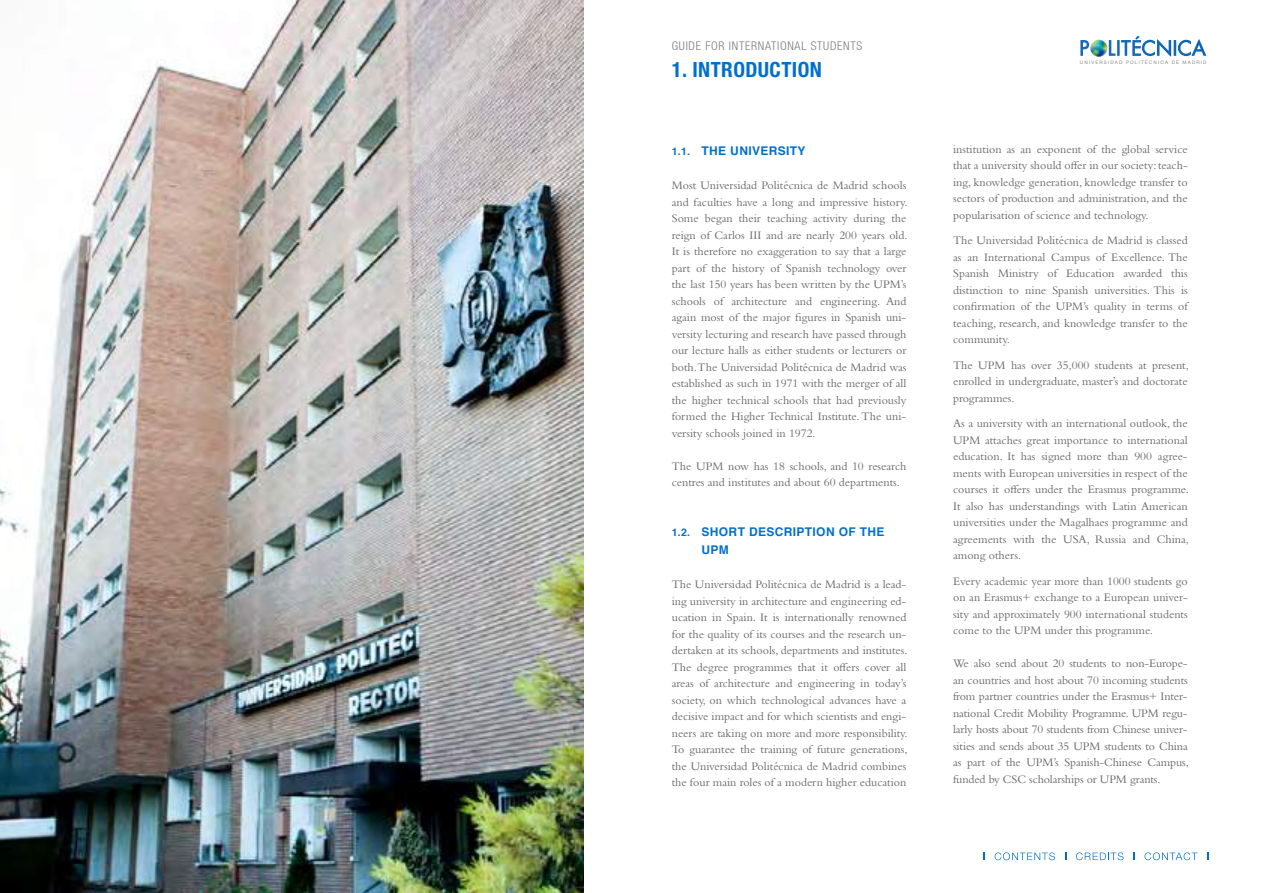
<style>
.page{position:relative;width:1263px;height:893px;background:#fff}
.page>*{position:absolute;margin:0;border:0;box-sizing:border-box;transform-origin:0 0}
.t1{font:700 condensed 21px "Helvetica Neue LT Std";letter-spacing:.02em;color:#0070cd}
.t2{font:12px/16.5px "Bembo Std";color:#666769;text-align:justify}
.t3{font:700 12px/18px "Helvetica";letter-spacing:.03em;color:#0070cd}
.t4{font:300 condensed 12px "Helvetica Neue LT Std";letter-spacing:.06em;color:#7b7c7e}
.t5{font:4.8px "Helvetica Neue LT Std";letter-spacing:.24em;color:#868789}
.s1{font-size:10.5px}
</style>
<div class="page">
<img style="left:1090px;top:40px;width:17px;height:17px;border-radius:9px">
<img style="left:0;top:0;width:583px;height:893px">
<svg style="left:983px;top:853px;width:2px;height:7px"></svg>
<svg style="left:995px;top:852px;width:60px;height:8px"></svg>
<svg style="left:1133px;top:853px;width:2px;height:7px"></svg>
<svg style="left:1144px;top:852px;width:7px;height:8px"></svg>
<svg style="left:1162px;top:852px;width:35px;height:8px"></svg>
<svg style="left:1076px;top:852px;width:47px;height:8px"></svg>
<p class="t4" style="left:672px;top:39px;width:192px">GUIDE FOR INTERNATIONAL STUDENTS</p>
<h1 class="t1" style="left:672px;top:57px;width:152px">1. INTRODUCTION</h1>
<p class="t3" style="left:672px;top:142px;width:135px"><span class="s1">1.1.</span> THE UNIVERSITY</p>
<p class="t2" style="left:672px;top:177px;width:237px">Most Universidad Politécnica de Madrid schools and faculties have a long and impressive history.<br>Some began their teaching activity during the reign of Carlos III and are nearly 200 years old.<br>It is therefore no exaggeration to say that a large part of the history of Spanish technology over the last 150 years has been written by the UPM’s schools of architecture and engineering. And again most of the major figures in Spanish uni&shy;versity lecturing and research have passed through our lecture halls as either students or lecturers or both.The Universidad Politécnica de Madrid was established as such in 1971 with the merger of all the higher technical schools that had previously formed the Higher Technical Institute. The uni&shy;versity schools joined in 1972.</p>
<p class="t2" style="left:672px;top:457px;width:236px">The UPM now has 18 schools, and 10 research centres and institutes and about 60 departments.</p>
<p class="t3" style="left:701px;top:523px;width:184px;text-indent:-30px"><span class="s1">1.2.</span> SHORT DESCRIPTION OF THE<br>UPM</p>
<p class="t2" style="left:672px;top:576px;width:237px">The Universidad Politécnica de Madrid is a lead&shy;ing university in architecture and engineering ed&shy;ucation in Spain. It is internationally renowned for the quality of its courses and the research un&shy;dertaken at its schools, departments and institutes.<br>The degree programmes that it offers cover all areas of architecture and engineering in today’s society, on which technological advances have a decisive impact and for which scientists and engi&shy;neers are taking on more and more responsibility.<br>To guarantee the training of future generations, the Universidad Politécnica de Madrid combines the four main roles of a modern higher education</p>
<p class="t5" style="left:1080px;top:60px;width:128px">UNIVERSIDAD POLITÉCNICA DE MADRID</p>
<p class="t2" style="left:953px;top:140px;width:236px">institution as an exponent of the global service that a university should offer in our society: teach&shy;ing, knowledge generation, knowledge transfer to sectors of production and administration, and the popularisation of science and technology.</p>
<p class="t2" style="left:953px;top:232px;width:236px">The Universidad Politécnica de Madrid is classed as an International Campus of Excellence. The Spanish Ministry of Education awarded this distinction to nine Spanish universities. This is confirmation of the UPM’s quality in terms of teaching, research, and knowledge transfer to the community.</p>
<p class="t2" style="left:953px;top:356px;width:237px">The UPM has over 35,000 students at present, enrolled in undergraduate, master’s and doctorate programmes.</p>
<p class="t2" style="left:953px;top:415px;width:237px">As a university with an international outlook, the UPM attaches great importance to international education. It has signed more than 900 agree&shy;ments with European universities in respect of the courses it offers under the Erasmus programme.<br>It also has understandings with Latin American universities under the Magalhaes programme and agreements with the USA, Russia and China, among others.</p>
<p class="t2" style="left:953px;top:572px;width:236px">Every academic year more than 1000 students go on an Erasmus+ exchange to a European univer&shy;sity and approximately 900 international students come to the UPM under this programme.</p>
<p class="t2" style="left:953px;top:655px;width:237px">We also send about 20 students to non-Europe&shy;an countries and host about 70 incoming students from partner countries under the Erasmus+ Inter&shy;national Credit Mobility Programme. UPM regu&shy;larly hosts about 70 students from Chinese univer&shy;sities and sends about 35 UPM students to China as part of the UPM’s Spanish-Chinese Campus, funded by CSC scholarships or UPM grants.</p>
</div>
